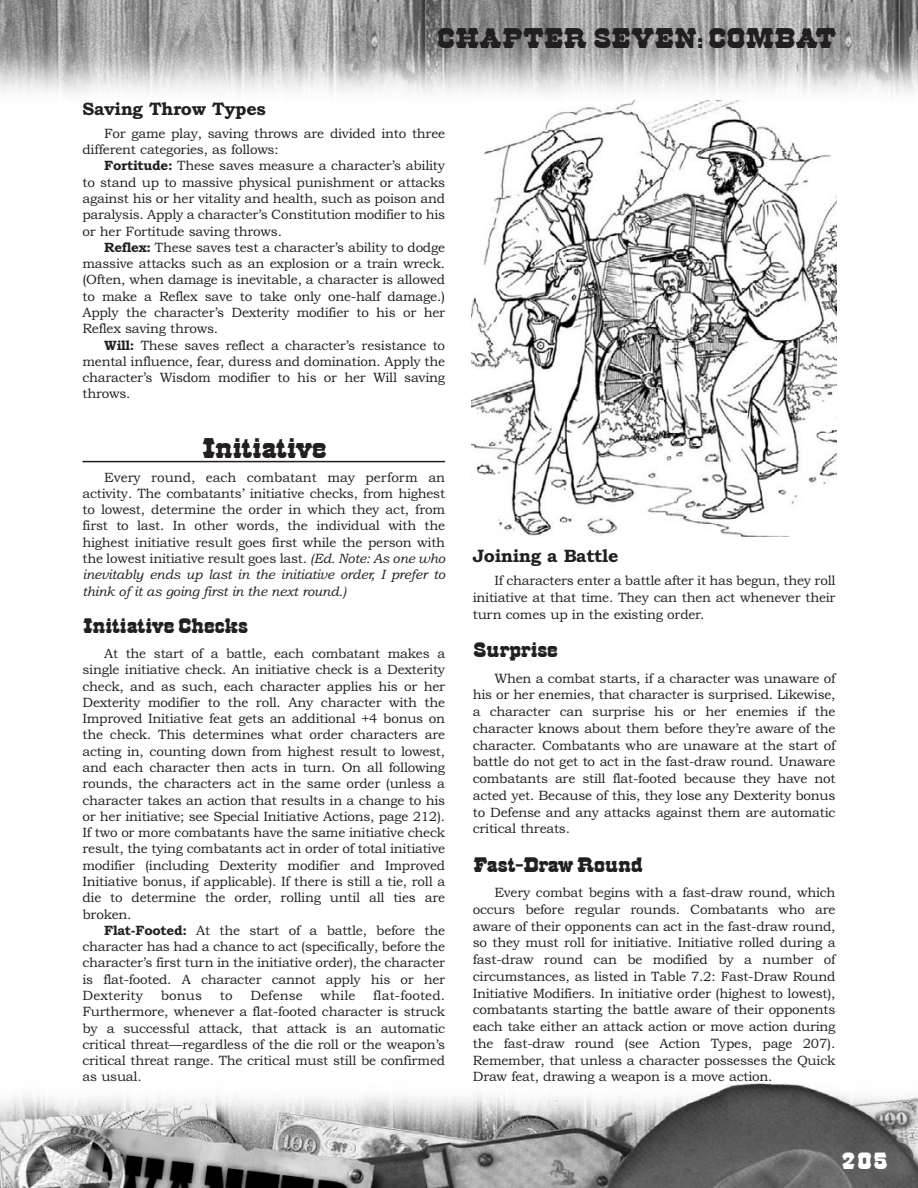
<style>
.page{position:relative;width:918px;height:1188px;background:#fff}
.page>*{position:absolute;margin:0;border:0;box-sizing:border-box;transform-origin:0 0}
.t1{font:28.5px "Rodding";color:#231f20}
.t2{font:28.5px "Rodding";letter-spacing:-.02em;color:#231f20}
.t3{font:24px "Rodding";color:#fff}
.t4{font:21px "Rodding";letter-spacing:-.02em;color:#231f20}
.t5{font:700 18px "Bookman Old Style";letter-spacing:-.02em;color:#231f20}
.t6{font:13.5px/16.4px "Bookman Old Style";letter-spacing:-.02em;color:#231f20;text-align:justify}
.t7{font:13.5px "Bookman Old Style";letter-spacing:.005em;color:#231f20}
.s1{font-weight:700}
.s2{font-style:italic}
</style>
<div class="page">
<img style="left:0;top:1083px;width:918px;height:105px">
<img style="left:0;top:0;width:918px;height:94px">
<hr style="left:82px;top:461px;width:363px;height:1px;background:#231f20">
<img style="left:471px;top:100px;width:366px;height:436px">
<h1 class="t1" style="left:436px;top:28px;width:401px">CHAPTER SEVEN: COMBAT</h1>
<h3 class="t5" style="left:82px;top:102px;width:185px">Saving Throw Types</h3>
<p class="t6" style="left:82px;top:126px;width:364px;text-indent:22px">For game play, saving throws are divided into three different categories, as follows:</p>
<p class="t6" style="left:82px;top:159px;width:364px;text-indent:22px"><span class="s1">Fortitude:</span> These saves measure a character’s ability to stand up to massive physical punishment or attacks against his or her vitality and health, such as poison and paralysis. Apply a character’s Constitution modifier to his or her Fortitude saving throws.</p>
<p class="t6" style="left:82px;top:240px;width:364px;text-indent:22px"><span class="s1">Reflex:</span> These saves test a character’s ability to dodge massive attacks such as an explosion or a train wreck. (Often, when damage is inevitable, a character is allowed to make a Reflex save to take only one-half damage.)<br>Apply the character’s Dexterity modifier to his or her Reflex saving throws.</p>
<p class="t6" style="left:83px;top:338px;width:364px;text-indent:22px"><span class="s1">Will:</span> These saves reflect a character’s resistance to mental influence, fear, duress and domination. Apply the character’s Wisdom modifier to his or her Will saving throws.</p>
<h1 class="t2" style="left:201px;top:438px;width:126px">Initiative</h1>
<p class="t6" style="left:82px;top:470px;width:364px;text-indent:22px">Every round, each combatant may perform an activity. The combatants’ initiative checks, from highest to lowest, determine the order in which they act, from first to last. In other words, the individual with the highest initiative result goes first while the person with the lowest initiative result goes last. <span class="s2">(Ed. Note: As one who inevitably ends up last in the initiative order, I prefer to think of it as going first in the next round.)</span></p>
<h3 class="t4" style="left:82px;top:619px;width:167px">Initiative Checks</h3>
<p class="t6" style="left:82px;top:646px;width:364px;text-indent:22px">At the start of a battle, each combatant makes a single initiative check. An initiative check is a Dexterity check, and as such, each character applies his or her Dexterity modifier to the roll. Any character with the Improved Initiative feat gets an additional +4 bonus on the check. This determines what order characters are acting in, counting down from highest result to lowest, and each character then acts in turn. On all following rounds, the characters act in the same order (unless a character takes an action that results in a change to his or her initiative; see Special Initiative Actions, page 212).<br>If two or more combatants have the same initiative check result, the tying combatants act in order of total initiative modifier (including Dexterity modifier and Improved Initiative bonus, if applicable). If there is still a tie, roll a die to determine the order, rolling until all ties are broken.</p>
<p class="t6" style="left:82px;top:923px;width:364px;text-indent:22px"><span class="s1">Flat-Footed:</span> At the start of a battle, before the character has had a chance to act (specifically, before the character’s first turn in the initiative order), the character is flat-footed. A character cannot apply his or her Dexterity</p>
<p class="t6" style="left:82px;top:989px;width:364px;text-indent:291px">flat-footed.<br>Furthermore, whenever a flat-footed character is struck by a successful attack, that attack is an automatic critical threat—regardless of the die roll or the weapon’s critical threat range. The critical must still be confirmed as usual.</p>
<p class="t6" style="left:161px;top:989px;width:43px">bonus</p>
<p class="t6" style="left:220px;top:989px;width:14px">to</p>
<p class="t7" style="left:250px;top:990px;width:54px">Defense</p>
<p class="t6" style="left:321px;top:989px;width:36px">while</p>
<h3 class="t5" style="left:473px;top:549px;width:147px">Joining a Battle</h3>
<p class="t6" style="left:473px;top:574px;width:364px;line-height:16.8px;text-indent:22px">If characters enter a battle after it has begun, they roll initiative at that time. They can then act whenever their turn comes up in the existing order.</p>
<h3 class="t4" style="left:473px;top:643px;width:86px">Surprise</h3>
<p class="t6" style="left:473px;top:671px;width:364px;line-height:16.8px;text-indent:22px">When a combat starts, if a character was unaware of his or her enemies, that character is surprised. Likewise, a character can surprise his or her enemies if the character knows about them before they’re aware of the character. Combatants who are unaware at the start of battle do not get to act in the fast-draw round. Unaware combatants are still flat-footed because they have not acted yet. Because of this, they lose any Dexterity bonus to Defense and any attacks against them are automatic critical threats.</p>
<h3 class="t4" style="left:473px;top:857px;width:171px">Fast-Draw Round</h3>
<p class="t6" style="left:473px;top:885px;width:364px;line-height:16.8px;text-indent:22px">Every combat begins with a fast-draw round, which occurs before regular rounds. Combatants who are aware of their opponents can act in the fast-draw round, so they must roll for initiative. Initiative rolled during a fast-draw round can be modified by a number of circumstances, as listed in Table 7.2: Fast-Draw Round Initiative Modifiers. In initiative order (highest to lowest), combatants starting the battle aware of their opponents each take either an attack action or move action during the fast-draw round (see Action Types, page 207).<br>Remember, that unless a character possesses the Quick Draw feat, drawing a weapon is a move action.</p>
<h2 class="t3" style="left:840px;top:1152px;width:50px">205</h2>
</div>
